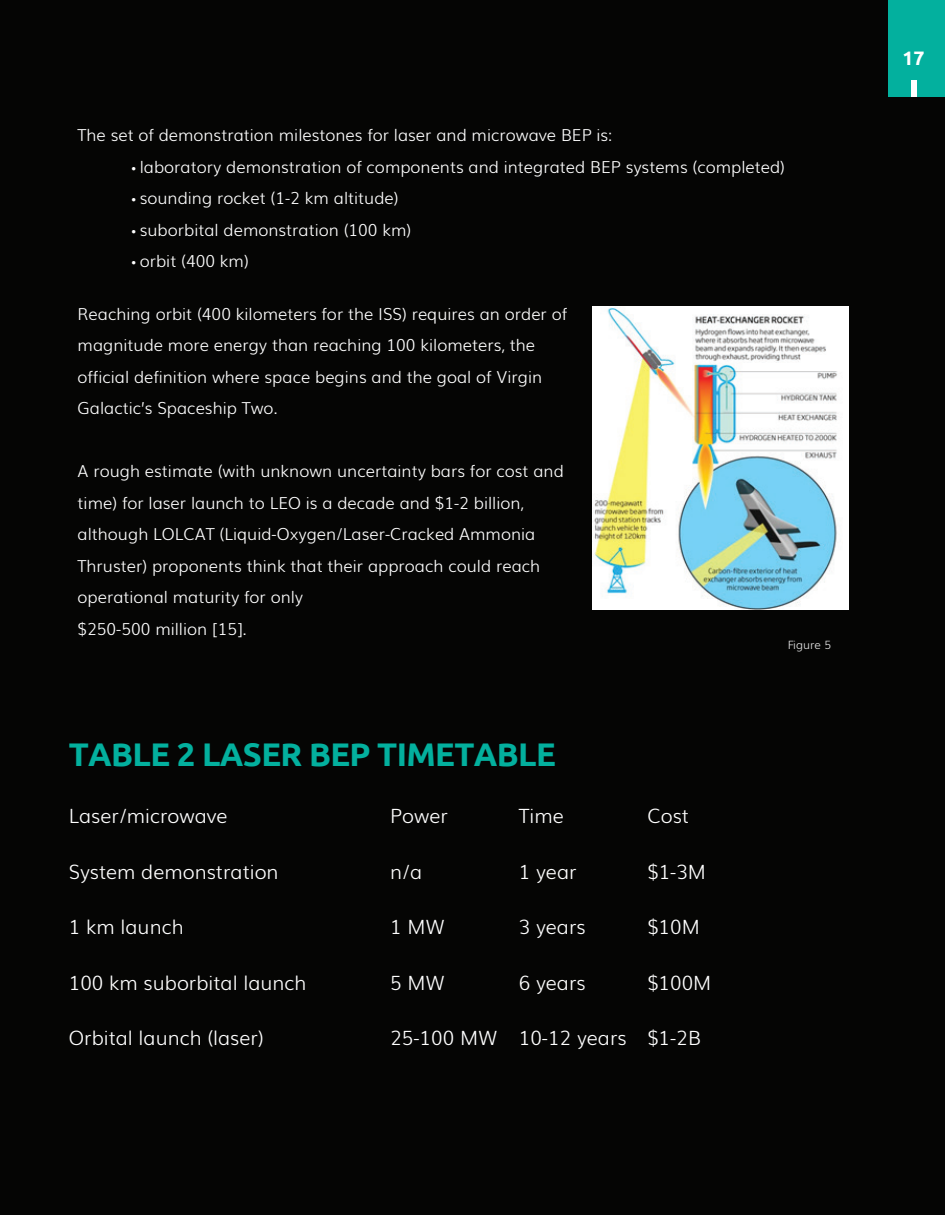
<style>
.page{position:relative;width:945px;height:1215px;background:#050504}
.page>*{position:absolute;margin:0;border:0;box-sizing:border-box;transform-origin:0 0}
.t1{font:700 32.7px "Ubuntu";letter-spacing:-.02em;color:#03b09e}
.t2{font:300 19.65px "Muli";color:#fff}
.t3{font:700 19.5px "Ubuntu";color:#fff}
.t4{font:300 16.5px/31.5px "Muli";color:#fff}
.t5{font:300 11.4px "Muli";color:#fff}
.s1{font-family:"Myriad Pro";font-weight:400}
</style>
<div class="page">
<div style="left:888px;top:0;width:57px;height:97px;background:#03b09e"></div>
<div style="left:911px;top:80px;width:5px;height:17px;background:#fff"></div>
<img style="left:593px;top:306px;width:255px;height:304px">
<p class="t4" style="left:78px;top:118px;width:536px">The set of demonstration milestones for laser and microwave BEP is:</p>
<p class="t4" style="left:132px;top:150px;width:655px"><span class="s1">•</span> laboratory demonstration of components and integrated BEP systems (completed)</p>
<p class="t4" style="left:132px;top:181px;width:269px"><span class="s1">•</span> sounding rocket (1-2 km altitude)</p>
<p class="t4" style="left:132px;top:213px;width:281px"><span class="s1">•</span> suborbital demonstration (100 km)</p>
<p class="t4" style="left:132px;top:244px;width:119px"><span class="s1">•</span> orbit (400 km)</p>
<p class="t4" style="left:78px;top:297px;width:491px">Reaching orbit (400 kilometers for the ISS) requires an order of magnitude more energy than reaching 100 kilometers, the official definition where space begins and the goal of Virgin Galactic’s Spaceship Two.</p>
<p class="t4" style="left:78px;top:455px;width:488px">A rough estimate (with unknown uncertainty bars for cost and time) for laser launch to LEO is a decade and $1-2 billion, although LOLCAT (Liquid-Oxygen/Laser-Cracked Ammonia Thruster) proponents think that their approach could reach operational maturity for only<br>$250-500 million [15].</p>
<h1 class="t1" style="left:69px;top:734px;width:489px">TABLE 2 LASER BEP TIMETABLE</h1>
<p class="t2" style="left:69px;top:800px;width:160px">Laser/microwave</p>
<p class="t2" style="left:390px;top:800px;width:59px">Power</p>
<p class="t2" style="left:519px;top:800px;width:46px">Time</p>
<p class="t2" style="left:647px;top:800px;width:43px">Cost</p>
<p class="t2" style="left:69px;top:856px;width:211px">System demonstration</p>
<p class="t2" style="left:390px;top:856px;width:34px">n/a</p>
<p class="t2" style="left:519px;top:856px;width:59px">1 year</p>
<p class="t2" style="left:647px;top:856px;width:60px">$1-3M</p>
<p class="t2" style="left:69px;top:911px;width:116px">1 km launch</p>
<p class="t2" style="left:390px;top:911px;width:56px">1 MW</p>
<p class="t2" style="left:519px;top:911px;width:68px">3 years</p>
<p class="t2" style="left:647px;top:911px;width:54px">$10M</p>
<p class="t2" style="left:69px;top:967px;width:239px">100 km suborbital launch</p>
<p class="t2" style="left:390px;top:967px;width:56px">5 MW</p>
<p class="t2" style="left:519px;top:967px;width:68px">6 years</p>
<p class="t2" style="left:647px;top:967px;width:65px">$100M</p>
<p class="t2" style="left:69px;top:1022px;width:197px">Orbital launch (laser)</p>
<p class="t2" style="left:390px;top:1022px;width:312px">25-100 MW 10-12 years $1-2B</p>
<p class="t5" style="left:787px;top:636px;width:45px">Figure 5</p>
<p class="t3" style="left:903px;top:46px;width:24px">17</p>
</div>
